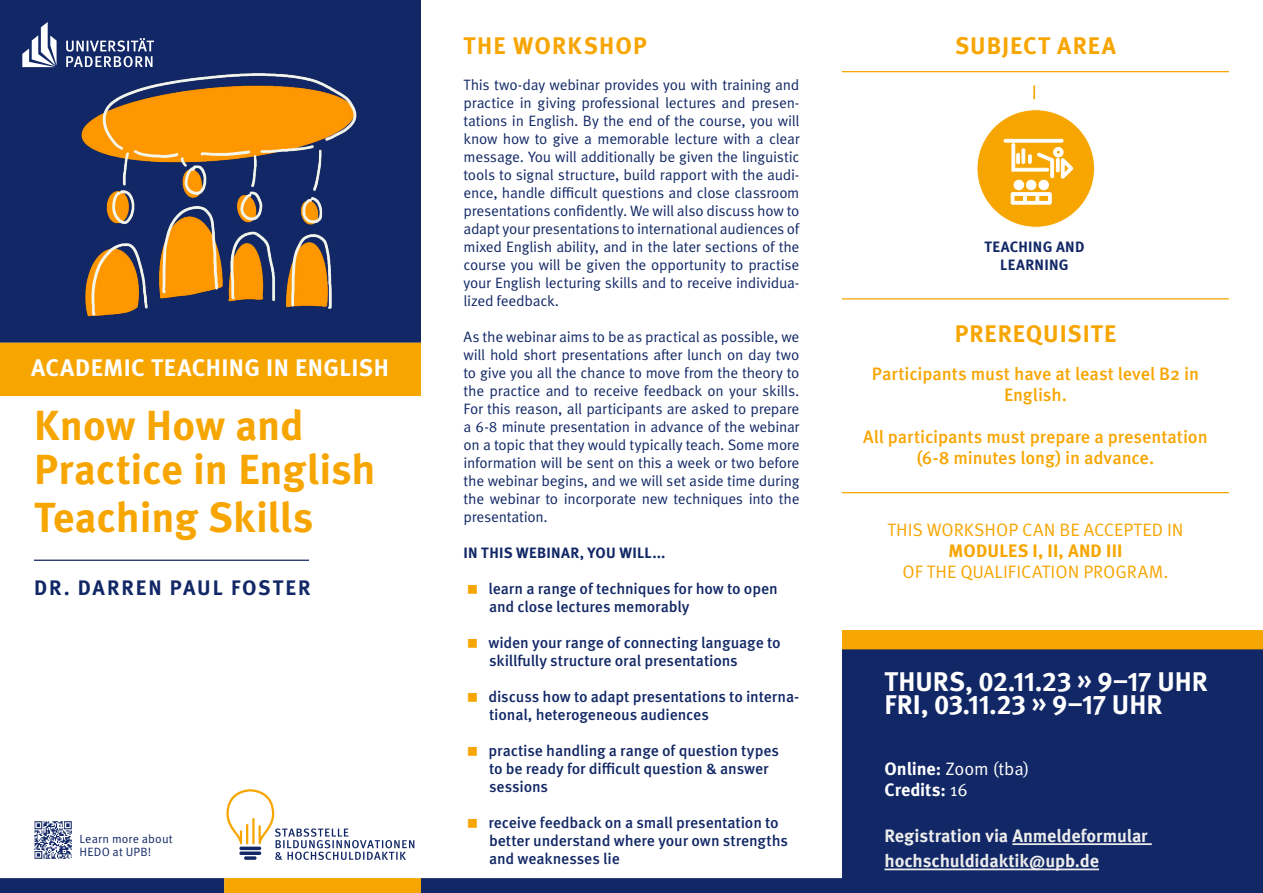
<style>
.page{position:relative;width:1263px;height:893px;background:#fff}
.page>*{position:absolute;margin:0;border:0;box-sizing:border-box;transform-origin:0 0}
.t1{font:700 42px/43.5px "Meta OT";letter-spacing:-.005em;color:#f7a500}
.t2{font:700 27px/22.2px "Meta OT";color:#fff}
.t3{font:700 24px "Meta OT";letter-spacing:.04em;color:#f7a500}
.t4{font:700 24px "Meta OT";letter-spacing:.02em;color:#fff}
.t5{font:700 21px "Meta OT";letter-spacing:.09em;color:#122866}
.t6{font:500 18px/21px "Meta OT";letter-spacing:-.005em;color:#f7a500;text-align:center}
.t7{font:700 18px/25.2px "Meta OT";letter-spacing:-.01em;color:#ececec}
.t8{font:18px "Meta OT";color:#f7a500}
.t9{font:700 18px/21px "Meta OT";letter-spacing:-.005em;color:#fff}
.t10{font:700 18px "Meta OT";letter-spacing:.01em;color:#f7a500}
.t11{font:500 15.6px/18px "Meta OT";letter-spacing:-.01em;color:#122866}
.t12{font:15px/18px "Meta OT";letter-spacing:-.02em;color:#122866;text-align:justify}
.t13{font:700 15px/18px "Meta OT";letter-spacing:.02em;color:#122866;text-align:center}
.t14{font:12px/13.5px "Meta OT";letter-spacing:.015em;color:#122866}
.s1{font-weight:400}
</style>
<div class="page">
<div style="left:0;top:0;width:421px;height:343px;background:#122866"></div>
<img style="left:19px;top:54px;width:383px;height:289px">
<div style="left:0;top:343px;width:421px;height:53px;background:#f7a500"></div>
<hr style="left:34px;top:560px;width:275px;height:1px;background:#122866">
<svg style="left:0;top:878px;width:842px;height:15px;background:#48464f"></svg>
<svg style="left:22px;top:22px;width:132px;height:45px"></svg>
<img style="left:34px;top:821px;width:38px;height:38px">
<svg style="left:226px;top:789px;width:188px;height:71px"></svg>
<hr style="left:842px;top:71px;width:387px;height:1px;background:#f7a500">
<svg style="left:1033px;top:85px;width:2px;height:14px"></svg>
<div style="left:842px;top:649px;width:421px;height:244px;background:#122866"></div>
<hr style="left:1012px;top:843px;width:140px;height:2px;background:#ececec">
<hr style="left:884px;top:868px;width:215px;height:2px;background:#ececec">
<div style="left:842px;top:630px;width:421px;height:19px;background:#f7a500"></div>
<hr style="left:842px;top:298px;width:387px;height:1px;background:#f7a500">
<hr style="left:842px;top:492px;width:387px;height:1px;background:#f7a500">
<svg style="left:977px;top:109px;width:118px;height:119px"></svg>
<h3 class="t4" style="left:31px;top:352px;width:359px">ACADEMIC TEACHING IN ENGLISH</h3>
<h1 class="t1" style="left:34px;top:404px;width:343px">Know How and<br>Practice in English</h1>
<h1 class="t1" style="left:34px;top:496px;width:281px">Teaching Skills</h1>
<h3 class="t5" style="left:34px;top:574px;width:278px">DR. DARREN PAUL FOSTER</h3>
<p class="t14" style="left:80px;top:832px;width:95px">Learn more about<br>HEDO at UPB!</p>
<h3 class="t3" style="left:464px;top:30px;width:185px">THE WORKSHOP</h3>
<p class="t12" style="left:463px;top:76px;width:337px">This two-day webinar provides you with training and practice in giving professional lectures and presen&shy;tations in English. By the end of the course, you will know how to give a memorable lecture with a clear message. You will additionally be given the linguistic tools to signal structure, build rapport with the audi&shy;ence, handle difficult questions and close classroom presentations confidently. We will also discuss how to adapt your presentations to international audiences of mixed English ability, and in the later sections of the course you will be given the opportunity to practise your English lecturing skills and to receive individua&shy;lized feedback.</p>
<p class="t12" style="left:463px;top:328px;width:337px">As the webinar aims to be as practical as possible, we will hold short presentations after lunch on day two to give you all the chance to move from the theory to the practice and to receive feedback on your skills.<br>For this reason, all participants are asked to prepare a 6-8 minute presentation in advance of the webinar on a topic that they would typically teach. Some more information will be sent on this a week or two before the webinar begins, and we will set aside time during the webinar to incorporate new techniques into the presentation.</p>
<p class="t13" style="left:464px;top:544px;width:203px">IN THIS WEBINAR, YOU WILL...</p>
<p class="t11" style="left:488px;top:580px;width:291px">learn a range of techniques for how to open and close lectures memorably</p>
<p class="t11" style="left:488px;top:634px;width:294px">widen your range of connecting language to skillfully structure oral presentations</p>
<p class="t11" style="left:488px;top:688px;width:312px">discuss how to adapt presentations to interna&shy;tional, heterogeneous audiences</p>
<p class="t11" style="left:488px;top:742px;width:292px">practise handling a range of question types to be ready for difficult question &amp; answer sessions</p>
<p class="t11" style="left:488px;top:814px;width:301px">receive feedback on a small presentation to better understand where your own strengths and weaknesses lie</p>
<h3 class="t3" style="left:955px;top:30px;width:162px">SUBJECT AREA</h3>
<p class="t13" style="left:984px;top:238px;width:102px">TEACHING AND<br>LEARNING</p>
<h3 class="t3" style="left:955px;top:318px;width:163px">PREREQUISITE</h3>
<p class="t6" style="left:872px;top:364px;width:329px">Participants must have at least level B2 in<br>English.</p>
<p class="t6" style="left:863px;top:427px;width:346px">All participants must prepare a presentation (6-8 minutes long) in advance.</p>
<p class="t8" style="left:887px;top:519px;width:298px">THIS WORKSHOP CAN BE ACCEPTED IN</p>
<p class="t10" style="left:948px;top:539px;width:176px">MODULES I, II, AND III</p>
<p class="t8" style="left:902px;top:561px;width:267px">OF THE QUALIFICATION PROGRAM.</p>
<h2 class="t2" style="left:885px;top:671px;width:325px">THURS, 02.11.23 » 9–17 UHR<br>FRI, 03.11.23 » 9–17 UHR</h2>
<p class="t9" style="left:884px;top:758px;width:146px">Online: <span class="s1">Zoom (tba)<br></span>Credits: <span class="s1">16</span></p>
<p class="t7" style="left:884px;top:823px;width:265px">Registration via Anmeldeformular hochschuldidaktik@upb.de</p>
</div>
